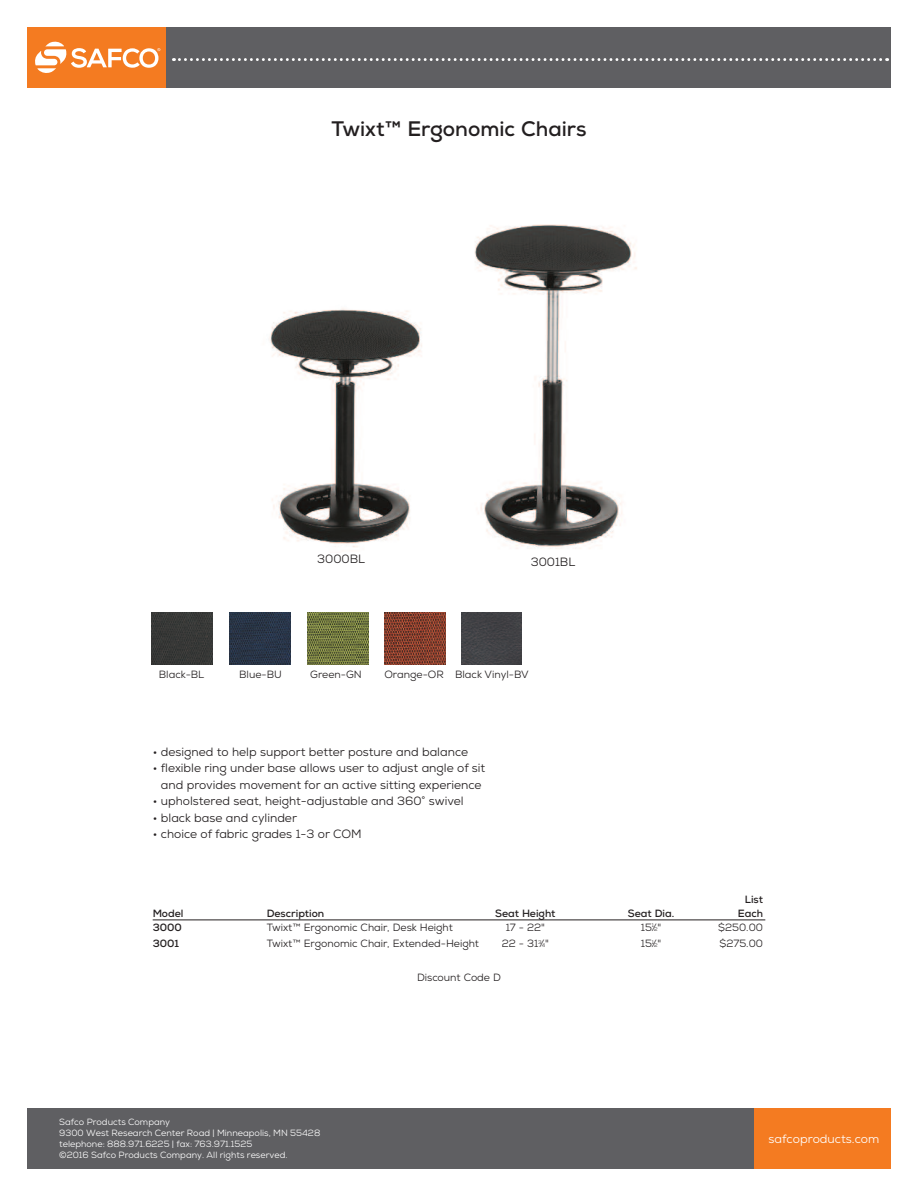
<style>
.page{position:relative;width:918px;height:1188px;background:#fff}
.page>*{position:absolute;margin:0;border:0;box-sizing:border-box;transform-origin:0 0}
.t1{font:700 21px "Nexa";color:#231f20}
.t2{font:12px/16.5px "Nexa";color:#231f20;text-align:center}
.t3{font:12px "Nexa";color:#fff}
.t4{font:10.5px "Nexa";color:#231f20}
.t5{font:700 10.5px "Nexa";color:#231f20}
.t6{font:9px/10.8px "Nexa";color:#fff}
.s1{font-size:5.25px}
</style>
<div class="page">
<div style="left:27px;top:27px;width:139px;height:61px;background:#f47b21"></div>
<div style="left:166px;top:27px;width:725px;height:61px;background:#5f5f62"></div>
<svg style="left:173px;top:58px;width:715px;height:3px"></svg>
<div style="left:754px;top:1108px;width:137px;height:61px;background:#f47b21"></div>
<div style="left:28px;top:1108px;width:726px;height:61px;background:#5f5f62"></div>
<svg style="left:35px;top:41px;width:125px;height:32px"></svg>
<hr style="left:153px;top:920px;width:612px;height:1px;background:#231f20">
<img style="left:269px;top:308px;width:153px;height:239px">
<img style="left:474px;top:224px;width:163px;height:325px">
<img style="left:152px;top:612px;width:60px;height:52px">
<img style="left:230px;top:612px;width:60px;height:52px">
<img style="left:308px;top:612px;width:60px;height:52px">
<img style="left:384px;top:612px;width:61px;height:52px">
<div style="left:461px;top:612px;width:61px;height:52px;background:#414246"></div>
<h1 class="t1" style="left:331px;top:121px;width:257px">Twixt™ Ergonomic Chairs</h1>
<p class="t2" style="left:317px;top:552px;width:49px">3000BL</p>
<p class="t2" style="left:531px;top:555px;width:46px">3001BL</p>
<p class="t4" style="left:159px;top:671px;width:47px">Black-BL</p>
<p class="t4" style="left:239px;top:671px;width:44px">Blue-BU</p>
<p class="t4" style="left:310px;top:671px;width:53px">Green-GN</p>
<p class="t4" style="left:384px;top:671px;width:146px">Orange-OR Black Vinyl-BV</p>
<p class="t2" style="left:153px;top:744px;width:317px">• designed to help support better posture and balance</p>
<p class="t2" style="left:153px;top:761px;width:334px">• flexible ring under base allows user to adjust angle of sit and provides movement for an active sitting experience</p>
<p class="t2" style="left:153px;top:794px;width:312px">• upholstered seat, height-adjustable and 360° swivel</p>
<p class="t2" style="left:153px;top:810px;width:146px">• black base and cylinder</p>
<p class="t2" style="left:153px;top:827px;width:210px">• choice of fabric grades 1-3 or COM</p>
<p class="t5" style="left:745px;top:895px;width:20px">List</p>
<p class="t5" style="left:153px;top:910px;width:32px">Model</p>
<p class="t5" style="left:267px;top:910px;width:59px">Description</p>
<p class="t5" style="left:495px;top:910px;width:62px">Seat Height</p>
<p class="t5" style="left:628px;top:910px;width:48px">Seat Dia.</p>
<p class="t5" style="left:738px;top:910px;width:27px">Each</p>
<p class="t5" style="left:153px;top:924px;width:31px">3000</p>
<p class="t4" style="left:267px;top:924px;width:188px">Twixt™ Ergonomic Chair, Desk Height</p>
<p class="t4" style="left:506px;top:924px;width:41px">17 - 22"</p>
<p class="t4" style="left:641px;top:924px;width:22px">15<sup>1</sup>⁄<span class="s1">2</span>"</p>
<p class="t4" style="left:718px;top:924px;width:46px">$250.00</p>
<p class="t5" style="left:153px;top:940px;width:28px">3001</p>
<p class="t4" style="left:267px;top:940px;width:214px">Twixt™ Ergonomic Chair, Extended-Height</p>
<p class="t4" style="left:502px;top:940px;width:49px">22 - 31<sup>3</sup>⁄<span class="s1">4</span>"</p>
<p class="t4" style="left:641px;top:940px;width:22px">15<sup>1</sup>⁄<span class="s1">2</span>"</p>
<p class="t4" style="left:720px;top:940px;width:45px">$275.00</p>
<p class="t4" style="left:417px;top:974px;width:85px">Discount Code D</p>
<p class="t6" style="left:59px;top:1118px;width:263px">Safco Products Company<br>9300 West Research Center Road | Minneapolis, MN 55428 telephone: 888.971.6225 | fax: 763.971.1525<br>©2016 Safco Products Company. All rights reserved.</p>
<p class="t3" style="left:768px;top:1134px;width:112px">safcoproducts.com</p>
</div>
